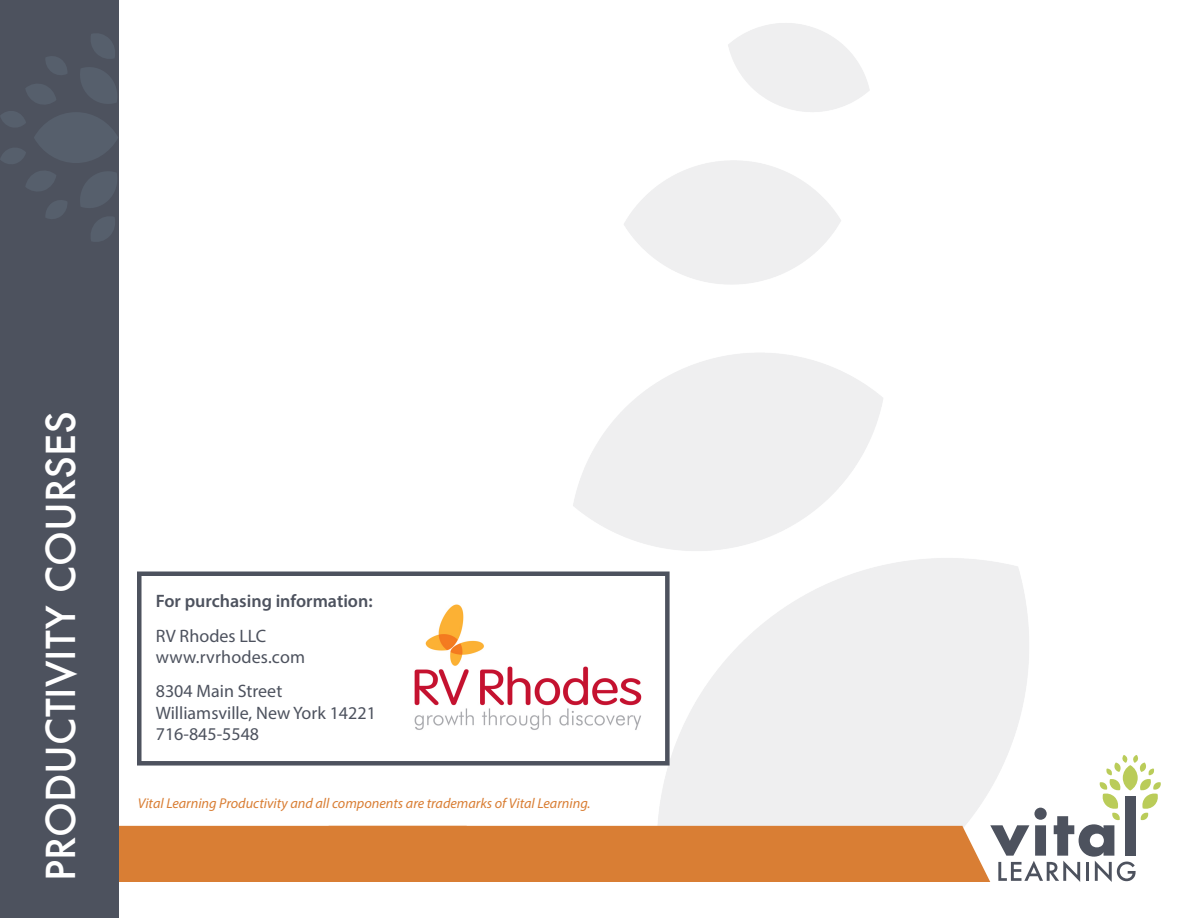
<style>
.page{position:relative;width:1188px;height:918px;background:#fff}
.page>*{position:absolute;margin:0;border:0;box-sizing:border-box;transform-origin:0 0}
.t1{font:500 39px "Futura";color:#fff}
.t2{font:18px "Myriad Pro";color:#4d525e}
.t3{font:600 18px "Myriad Pro";color:#4d525e}
.t4{font:italic 14.25px "Myriad Pro";color:#d97e34}
</style>
<div class="page">
<svg style="left:118px;top:755px;width:1043px;height:127px"></svg>
<div style="left:0;top:0;width:118px;height:918px;background:#4d525e"></div>
<div style="left:34px;top:112px;width:84px;height:51px;background:#565f6c;border-radius:50%"></div>
<svg style="left:80px;top:170px;width:39px;height:73px"></svg>
<svg style="left:0;top:147px;width:56px;height:44px"></svg>
<svg style="left:46px;top:200px;width:21px;height:19px"></svg>
<svg style="left:80px;top:32px;width:39px;height:74px"></svg>
<svg style="left:1px;top:84px;width:55px;height:45px"></svg>
<svg style="left:46px;top:56px;width:21px;height:19px"></svg>
<div style="left:137px;top:572px;width:533px;height:194px;background:#fff;border:4px solid #4d525e"></div>
<img style="left:414px;top:604px;width:228px;height:126px">
<p class="t1" style="left:34px;top:881px;width:471px;rotate:-90deg">PRODUCTIVITY COURSES</p>
<p class="t3" style="left:156px;top:589px;width:218px">For purchasing information:</p>
<p class="t2" style="left:156px;top:625px;width:112px">RV Rhodes LLC</p>
<p class="t2" style="left:156px;top:646px;width:151px">www.rvrhodes.com</p>
<p class="t2" style="left:156px;top:680px;width:128px">8304 Main Street</p>
<p class="t2" style="left:156px;top:701px;width:222px">Williamsville, New York 14221</p>
<p class="t2" style="left:156px;top:723px;width:105px">716-845-5548</p>
<p class="t4" style="left:138px;top:795px;width:454px">Vital Learning Productivity and all components are trademarks of Vital Learning.</p>
</div>
